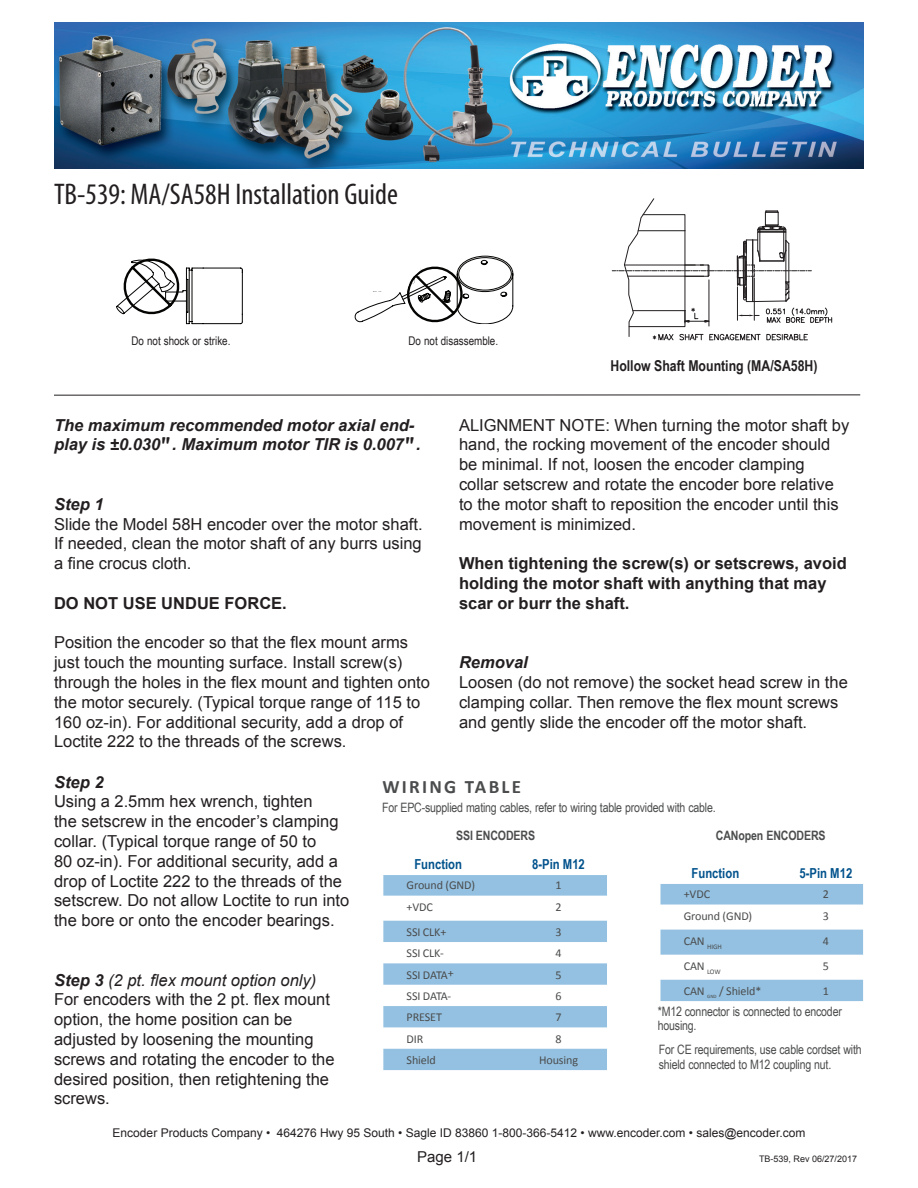
<style>
.page{position:relative;width:918px;height:1188px;background:#fff}
.page>*{position:absolute;margin:0;border:0;box-sizing:border-box;transform-origin:0 0}
.t1{font:condensed 30px "Myriad Pro";color:#231f20}
.t2{font:700 18.9px "Calibri";letter-spacing:.12em;color:#4b4c4d}
.t3{font:16.5px/19.8px "Arial";color:#231f20}
.t4{font:700 16.5px/19.8px "Arial";color:#231f20}
.t5{font:italic 700 16.5px/19.8px "Arial";color:#231f20}
.t6{font:italic 16.5px "Arial";color:#231f20}
.t7{font:700 15px "Arial Narrow";color:#231f20}
.t8{font:15px "Arial";color:#231f20}
.t9{font:700 13.8px "Arial Narrow";color:#00528c}
.t10{font:12.9px/14.7px "Arial Narrow";letter-spacing:-.015em;color:#4b4c4d}
.t11{font:700 12.9px "Arial Narrow";letter-spacing:-.01em;color:#4b4c4d}
.t12{font:12px "Calibri";letter-spacing:-.01em;color:#4b4c4d}
.Folio_Left{font:12px "Arial";color:#231f20}
.t13{font:12px "Arial Narrow";color:#231f20}
.t14{font:9px "Arial";color:#231f20}
.t15{font:7.05px "Calibri";color:#4b4c4d}
.t16{font:5.1px "Calibri";color:#4b4c4d}
.s1{font-family:"OCRA Std";font-weight:400;font-style:normal}
.s2{font-weight:700}
</style>
<div class="page">
<img style="left:54px;top:22px;width:810px;height:147px">
<svg style="left:116px;top:259px;width:127px;height:66px"></svg>
<svg style="left:354px;top:255px;width:160px;height:69px"></svg>
<svg style="left:612px;top:198px;width:220px;height:143px"></svg>
<hr style="left:54px;top:395px;width:806px;height:1px;background:#231f20">
<svg style="left:383px;top:875px;width:224px;height:195px;fill:#94c1e1"></svg>
<svg style="left:660px;top:884px;width:203px;height:117px"></svg>
<p class="t1" style="left:54px;top:176px;width:345px">TB-539: MA/SA58H Installation Guide</p>
<p class="t13" style="left:132px;top:332px;width:100px">Do not shock or strike.</p>
<p class="t13" style="left:408px;top:332px;width:91px">Do not disassemble.</p>
<p class="t7" style="left:610px;top:354px;width:209px">Hollow Shaft Mounting (MA/SA58H)</p>
<p class="t5" style="left:54px;top:415px;width:368px">The maximum recommended motor axial end&shy;play is ±0.030<span class="s1">”</span>. Maximum motor TIR is 0.007<span class="s1">”</span>.</p>
<p class="t5" style="left:54px;top:495px;width:51px">Step 1</p>
<p class="t3" style="left:54px;top:514px;width:370px;text-align:justify">Slide the Model 58H encoder over the motor shaft.<br>If needed, clean the motor shaft of any burrs using a fine crocus cloth.</p>
<p class="t4" style="left:54px;top:594px;width:234px">DO NOT USE UNDUE FORCE.</p>
<p class="t3" style="left:54px;top:633px;width:378px">Position the encoder so that the flex mount arms just touch the mounting surface. Install screw(s) through the holes in the flex mount and tighten onto the motor securely. (Typical torque range of 115 to 160 oz-in). For additional security, add a drop of Loctite 222 to the threads of the screws.</p>
<p class="t3" style="left:459px;top:415px;width:392px">ALIGNMENT NOTE: When turning the motor shaft by hand, the rocking movement of the encoder should be minimal. If not, loosen the encoder clamping<br>collar setscrew and rotate the encoder bore relative to the motor shaft to reposition the encoder until this movement is minimized.</p>
<p class="t4" style="left:459px;top:554px;width:389px">When tightening the screw(s) or setscrews, avoid holding the motor shaft with anything that may scar or burr the shaft.</p>
<p class="t5" style="left:459px;top:653px;width:70px">Removal</p>
<p class="t3" style="left:459px;top:672px;width:390px">Loosen (do not remove) the socket head screw in the clamping collar. Then remove the flex mount screws and gently slide the encoder off the motor shaft.</p>
<p class="t5" style="left:54px;top:772px;width:51px">Step 2</p>
<p class="t3" style="left:54px;top:792px;width:297px">Using a 2.5mm hex wrench, tighten<br>the setscrew in the encoder’s clamping collar. (Typical torque range of 50 to<br>80 oz-in). For additional security, add a drop of Loctite 222 to the threads of the setscrew. Do not allow Loctite to run into the bore or onto the encoder bearings.</p>
<p class="t6" style="left:54px;top:969px;width:264px"><span class="s2">Step 3</span> (2 pt. flex mount option only)</p>
<p class="t3" style="left:54px;top:990px;width:282px">For encoders with the 2 pt. flex mount option, the home position can be adjusted by loosening the mounting screws and rotating the encoder to the desired position, then retightening the screws.</p>
<p class="t2" style="left:382px;top:774px;width:140px">WIRING TABLE</p>
<p class="t10" style="left:382px;top:799px;width:335px">For EPC-supplied mating cables, refer to wiring table provided with cable.</p>
<p class="t11" style="left:456px;top:826px;width:81px">SSI ENCODERS</p>
<p class="t9" style="left:414px;top:854px;width:49px">Function</p>
<p class="t9" style="left:532px;top:854px;width:54px">8-Pin M12</p>
<p class="t12" style="left:407px;top:878px;width:70px">Ground (GND)</p>
<p class="t12" style="left:555px;top:878px;width:8px">1</p>
<p class="t12" style="left:407px;top:899px;width:28px">+VDC</p>
<p class="t12" style="left:555px;top:899px;width:8px">2</p>
<p class="t12" style="left:407px;top:924px;width:41px">SSI CLK+</p>
<p class="t12" style="left:555px;top:924px;width:8px">3</p>
<p class="t12" style="left:407px;top:946px;width:39px">SSI CLK-</p>
<p class="t12" style="left:555px;top:946px;width:8px">4</p>
<p class="t12" style="left:407px;top:967px;width:49px">SSI DATA+</p>
<p class="t12" style="left:555px;top:967px;width:8px">5</p>
<p class="t12" style="left:407px;top:988px;width:46px">SSI DATA-</p>
<p class="t12" style="left:555px;top:988px;width:8px">6</p>
<p class="t12" style="left:407px;top:1010px;width:37px">PRESET</p>
<p class="t12" style="left:555px;top:1010px;width:8px">7</p>
<p class="t12" style="left:407px;top:1031px;width:18px">DIR</p>
<p class="t12" style="left:555px;top:1031px;width:8px">8</p>
<p class="t12" style="left:407px;top:1052px;width:31px">Shield</p>
<p class="t12" style="left:539px;top:1052px;width:40px">Housing</p>
<p class="t11" style="left:716px;top:826px;width:111px">CANopen ENCODERS</p>
<p class="t9" style="left:692px;top:863px;width:49px">Function</p>
<p class="t9" style="left:800px;top:863px;width:54px">5-Pin M12</p>
<p class="t12" style="left:684px;top:887px;width:28px">+VDC</p>
<p class="t12" style="left:823px;top:887px;width:8px">2</p>
<p class="t12" style="left:684px;top:908px;width:70px">Ground (GND)</p>
<p class="t12" style="left:823px;top:908px;width:8px">3</p>
<p class="t15" style="left:684px;top:942px;width:40px"><sup>CAN</sup> HIGH</p>
<p class="t12" style="left:823px;top:933px;width:8px">4</p>
<p class="t12" style="left:684px;top:958px;width:38px">CAN <sub>LOW</sub></p>
<p class="t12" style="left:823px;top:958px;width:8px">5</p>
<p class="t12" style="left:684px;top:983px;width:22px">CAN</p>
<p class="t16" style="left:707px;top:993px;width:11px">GND</p>
<p class="t12" style="left:719px;top:983px;width:44px">/ Shield*</p>
<p class="t12" style="left:823px;top:983px;width:8px">1</p>
<p class="t10" style="left:658px;top:1003px;width:186px">*M12 connector is connected to encoder housing.</p>
<p class="t10" style="left:659px;top:1042px;width:204px">For CE requirements, use cable cordset with shield connected to M12 coupling nut.</p>
<p class="Folio_Left" style="left:113px;top:1125px;width:694px">Encoder Products Company • 464276 Hwy 95 South • Sagle ID 83860 1-800-366-5412 • www.encoder.com • sales@encoder.com</p>
<p class="t8" style="left:417px;top:1147px;width:62px">Page 1/1</p>
<p class="t14" style="left:759px;top:1152px;width:100px">TB-539, Rev 06/27/2017</p>
</div>
